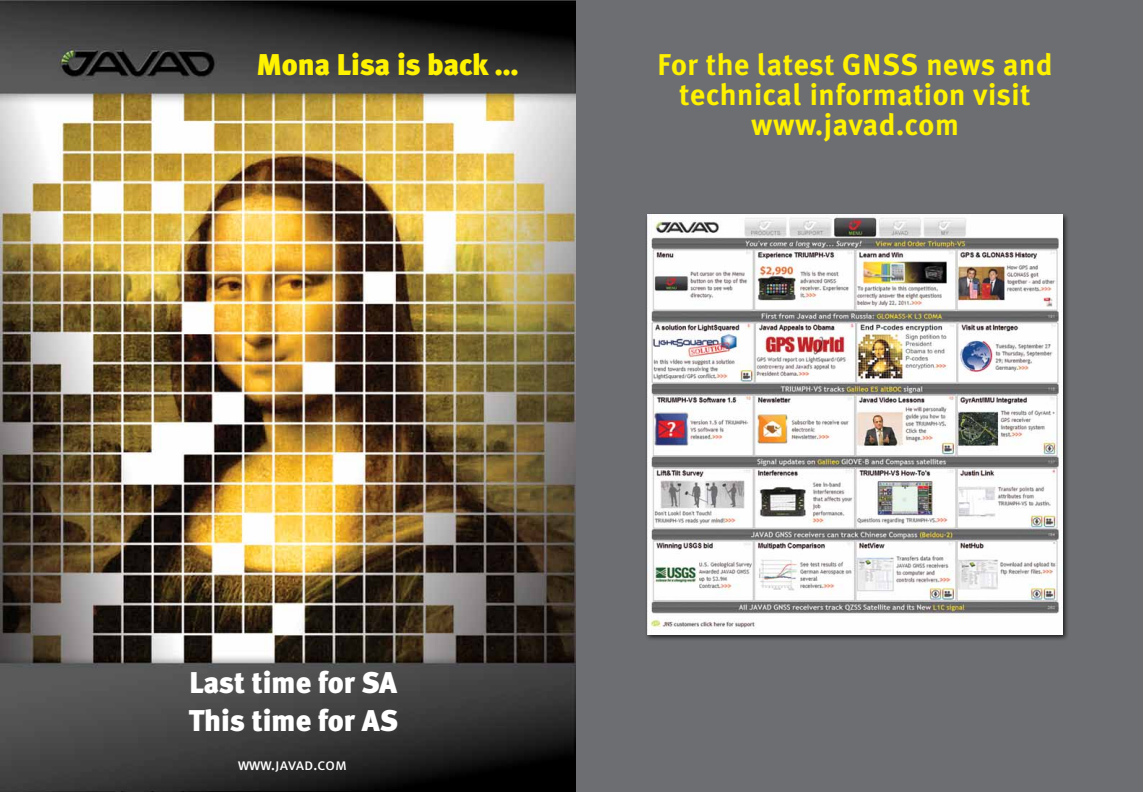
<style>
.page{position:relative;width:1143px;height:792px;background:#fff}
.page>*{position:absolute;margin:0;border:0;box-sizing:border-box;transform-origin:0 0}
.t1{font:700 30px/30px "Meta Plus";letter-spacing:.02em;color:#fff200;text-align:center}
.t2{font:900 30px/38px "Meta";color:#fff}
.t3{font:900 30px "Meta";letter-spacing:-.01em;color:#fff200}
.t4{font:16px "Meta Book Caps";letter-spacing:-.005em;color:#fff}
</style>
<div class="page">
<img style="left:0;top:0;width:576px;height:792px">
<div style="left:576px;top:0;width:567px;height:792px;background:#6d6e71"></div>
<div style="left:645px;top:212px;width:424px;height:429px;background:#000;opacity:.75"></div>
<img style="left:648px;top:215px;width:414px;height:419px">
<p class="t3" style="left:256px;top:46px;width:264px">Mona Lisa is back …</p>
<p class="t1" style="left:657px;top:50px;width:397px">For the latest GNSS news and technical information visit www.javad.com</p>
<p class="t2" style="left:189px;top:663px;width:211px">Last time for SA<br>This time for AS</p>
<p class="t4" style="left:238px;top:755px;width:110px">www.javad.com</p>
</div>
